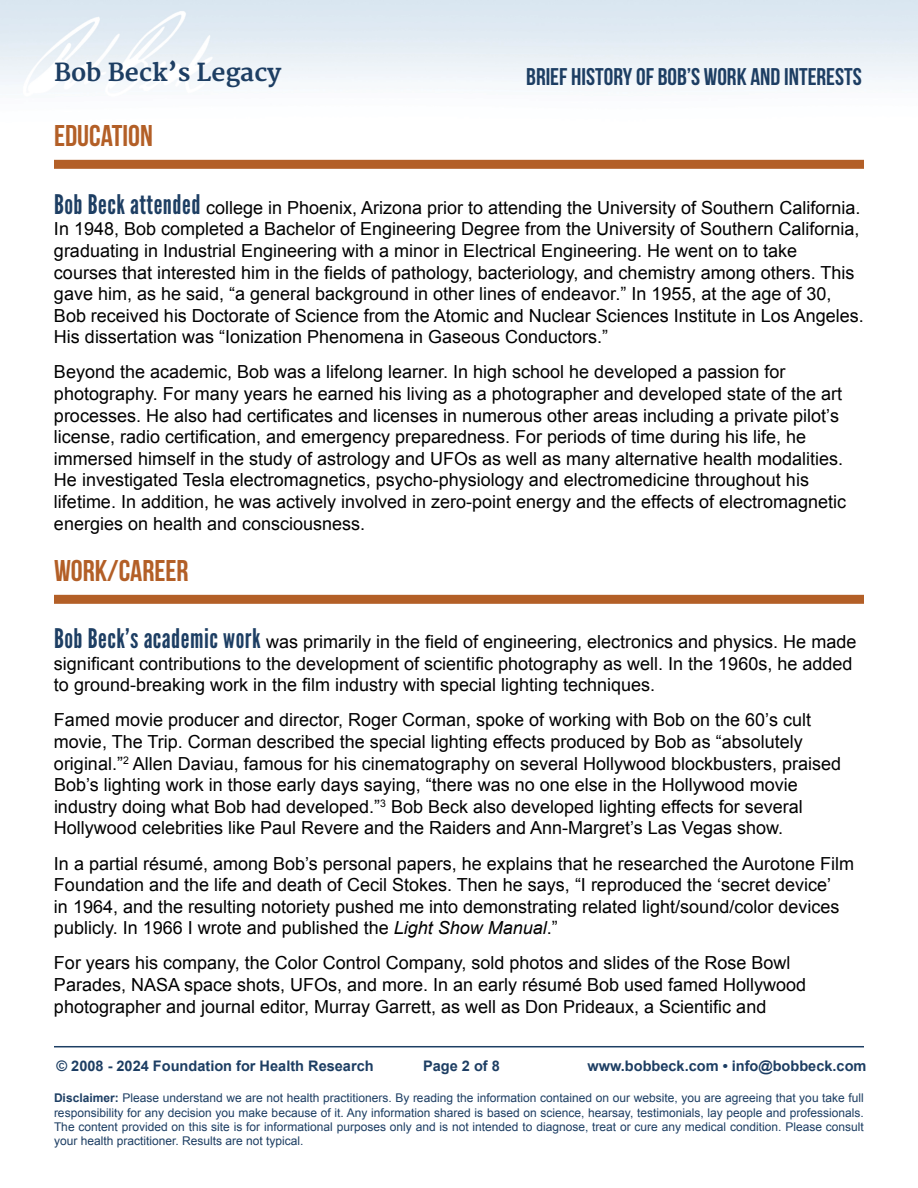
<style>
.page{position:relative;width:918px;height:1188px;background:#fff}
.page>*{position:absolute;margin:0;border:0;box-sizing:border-box;transform-origin:0 0}
.t1{font:30px "Bebas Neue";color:#b35f27}
.t2{font:24.15px "Bebas Neue";color:#1d3e63}
.t3{font:700 24.15px "Merriweather";color:#1d3e63}
.t4{font:18px/21.6px "Arial";color:#000101}
.t5{font:700 14.55px "Arial";color:#1d3e63}
.t6{font:12px/14.4px "Arial";color:#1d3e63;text-align:justify}
.s1{font-family:"League Gothic";font-size:27px;color:#1d3e63}
.s2{font-style:italic}
.s3{font-weight:700}
</style>
<div class="page">
<hr style="left:54px;top:1046px;width:810px;height:1px;background:#1d3e63">
<div style="left:54px;top:595px;width:810px;height:9px;background:#b35f27"></div>
<div style="left:54px;top:160px;width:810px;height:9px;background:#b35f27"></div>
<h2 class="t3" style="left:54px;top:58px;width:229px">Bob Beck’s Legacy</h2>
<h2 class="t2" style="left:526px;top:63px;width:337px">BRIEF HISTORY OF BOB’S WORK AND INTERESTS</h2>
<h1 class="t1" style="left:54px;top:119px;width:100px">EDUCATION</h1>
<p class="t4" style="left:54px;top:197px;width:811px"><span class="s1">Bob Beck attended</span> college in Phoenix, Arizona prior to attending the University of Southern California.<br>In 1948, Bob completed a Bachelor of Engineering Degree from the University of Southern California, graduating in Industrial Engineering with a minor in Electrical Engineering. He went on to take courses that interested him in the fields of pathology, bacteriology, and chemistry among others. This gave him, as he said, “a general background in other lines of endeavor.” In 1955, at the age of 30, Bob received his Doctorate of Science from the Atomic and Nuclear Sciences Institute in Los Angeles.<br>His dissertation was “Ionization Phenomena in Gaseous Conductors.”</p>
<p class="t4" style="left:54px;top:362px;width:794px">Beyond the academic, Bob was a lifelong learner. In high school he developed a passion for photography. For many years he earned his living as a photographer and developed state of the art processes. He also had certificates and licenses in numerous other areas including a private pilot’s license, radio certification, and emergency preparedness. For periods of time during his life, he immersed himself in the study of astrology and UFOs as well as many alternative health modalities.<br>He investigated Tesla electromagnetics, psycho-physiology and electromedicine throughout his lifetime. In addition, he was actively involved in zero-point energy and the effects of electromagnetic energies on health and consciousness.</p>
<h1 class="t1" style="left:54px;top:554px;width:136px">WORK/CAREER</h1>
<p class="t4" style="left:54px;top:631px;width:804px"><span class="s1">Bob Beck’s academic work</span> was primarily in the field of engineering, electronics and physics. He made significant contributions to the development of scientific photography as well. In the 1960s, he added to ground-breaking work in the film industry with special lighting techniques.</p>
<p class="t4" style="left:54px;top:710px;width:789px">Famed movie producer and director, Roger Corman, spoke of working with Bob on the 60’s cult movie, The Trip. Corman described the special lighting effects produced by Bob as “absolutely original.”<sup>2</sup> Allen Daviau, famous for his cinematography on several Hollywood blockbusters, praised Bob’s lighting work in those early days saying, “there was no one else in the Hollywood movie industry doing what Bob had developed.”<sup>3</sup> Bob Beck also developed lighting effects for several Hollywood celebrities like Paul Revere and the Raiders and Ann-Margret’s Las Vegas show.</p>
<p class="t4" style="left:54px;top:853px;width:802px">In a partial résumé, among Bob’s personal papers, he explains that he researched the Aurotone Film Foundation and the life and death of Cecil Stokes. Then he says, “I reproduced the ‘secret device’<br>in 1964, and the resulting notoriety pushed me into demonstrating related light/sound/color devices publicly. In 1966 I wrote and published the <span class="s2">Light Show Manual</span>.”</p>
<p class="t4" style="left:54px;top:953px;width:754px">For years his company, the Color Control Company, sold photos and slides of the Rose Bowl<br>Parades, NASA space shots, UFOs, and more. In an early résumé Bob used famed Hollywood photographer and journal editor, Murray Garrett, as well as Don Prideaux, a Scientific and</p>
<p class="t5" style="left:56px;top:1056px;width:319px">© 2008 - 2024 Foundation for Health Research</p>
<p class="t5" style="left:423px;top:1056px;width:78px">Page 2 of 8</p>
<p class="t5" style="left:587px;top:1056px;width:281px">www.bobbeck.com • info@bobbeck.com</p>
<p class="t6" style="left:54px;top:1091px;width:811px"><span class="s3">Disclaimer:</span> Please understand we are not health practitioners. By reading the information contained on our website, you are agreeing that you take full responsibility for any decision you make because of it. Any information shared is based on science, hearsay, testimonials, lay people and professionals.<br>The content provided on this site is for informational purposes only and is not intended to diagnose, treat or cure any medical condition. Please consult your health practitioner. Results are not typical.</p>
</div>
